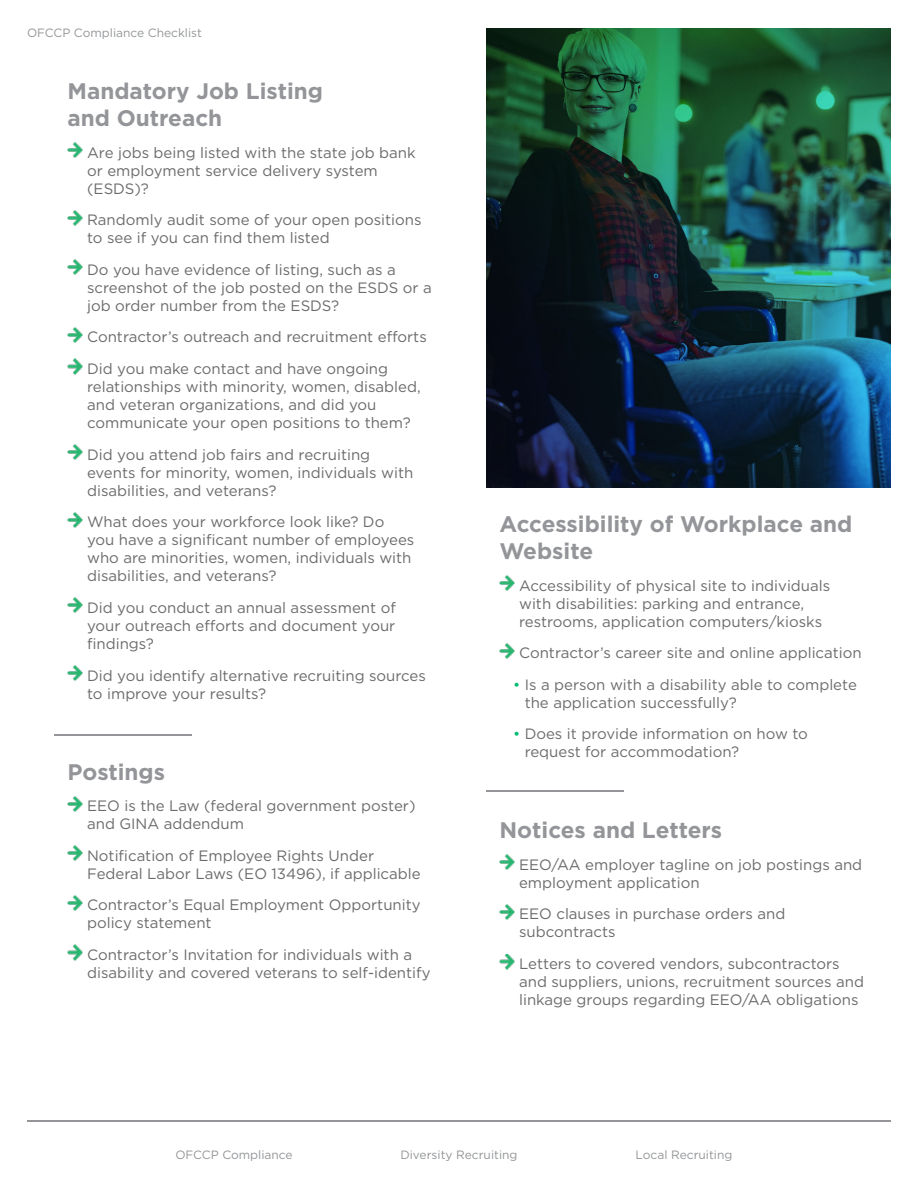
<style>
.page{position:relative;width:918px;height:1188px;background:#fff}
.page>*{position:absolute;margin:0;border:0;box-sizing:border-box;transform-origin:0 0}
.t1{font:700 22.5px/27px "Gotham";color:#939598}
.t2{font:15px/18px "Gotham";color:#6c6b6c}
.t3{font:15px/18px "Gotham";color:#6d6c6c}
.t4{font:12px "Gotham";color:#939598}
.t5{font:12px "Gotham";color:#939698}
.s1{color:#00bc70}
</style>
<div class="page">
<img style="left:486px;top:28px;width:405px;height:459px">
<img style="left:68px;top:142px;width:15px;height:16px">
<img style="left:68px;top:210px;width:15px;height:15px">
<img style="left:68px;top:260px;width:15px;height:15px">
<img style="left:68px;top:327px;width:15px;height:15px">
<img style="left:68px;top:359px;width:15px;height:15px">
<img style="left:68px;top:445px;width:15px;height:15px">
<img style="left:68px;top:512px;width:15px;height:15px">
<img style="left:68px;top:598px;width:15px;height:15px">
<img style="left:68px;top:665px;width:15px;height:16px">
<img style="left:68px;top:796px;width:15px;height:15px">
<img style="left:68px;top:846px;width:15px;height:15px">
<img style="left:68px;top:895px;width:15px;height:15px">
<img style="left:68px;top:945px;width:15px;height:15px">
<img style="left:500px;top:576px;width:15px;height:15px">
<img style="left:500px;top:643px;width:15px;height:15px">
<img style="left:500px;top:855px;width:15px;height:15px">
<img style="left:500px;top:904px;width:15px;height:15px">
<img style="left:500px;top:954px;width:15px;height:15px">
<hr style="left:27px;top:1121px;width:864px;height:1px;background:#939598">
<hr style="left:55px;top:735px;width:137px;height:1px;background:#939598">
<hr style="left:486px;top:790px;width:137px;height:1px;background:#939598">
<p class="t5" style="left:27px;top:25px;width:176px">OFCCP Compliance Checklist</p>
<p class="t1" style="left:68px;top:77px;width:257px">Mandatory Job Listing and Outreach</p>
<p class="t2" style="left:87px;top:143px;width:330px">Are jobs being listed with the state job bank or employment service delivery system (ESDS)?</p>
<p class="t2" style="left:87px;top:211px;width:336px">Randomly audit some of your open positions to see if you can find them listed</p>
<p class="t2" style="left:87px;top:260px;width:346px">Do you have evidence of listing, such as a screenshot of the job posted on the ESDS or a job order number from the ESDS?</p>
<p class="t2" style="left:87px;top:328px;width:341px">Contractor’s outreach and recruitment efforts</p>
<p class="t2" style="left:87px;top:359px;width:335px">Did you make contact and have ongoing relationships with minority, women, disabled, and veteran organizations, and did you communicate your open positions to them?</p>
<p class="t2" style="left:87px;top:445px;width:328px">Did you attend job fairs and recruiting events for minority, women, individuals with disabilities, and veterans?</p>
<p class="t2" style="left:87px;top:513px;width:329px">What does your workforce look like? Do you have a significant number of employees who are minorities, women, individuals with disabilities, and veterans?</p>
<p class="t2" style="left:87px;top:598px;width:310px;text-align:justify">Did you conduct an annual assessment of your outreach efforts and document your findings?</p>
<p class="t2" style="left:87px;top:666px;width:340px">Did you identify alternative recruiting sources to improve your results?</p>
<p class="t1" style="left:68px;top:758px;width:99px">Postings</p>
<p class="t2" style="left:87px;top:797px;width:330px">EEO is the Law (federal government poster) and GINA addendum</p>
<p class="t2" style="left:87px;top:846px;width:335px">Notification of Employee Rights Under<br>Federal Labor Laws (EO 13496), if applicable</p>
<p class="t2" style="left:87px;top:896px;width:335px">Contractor’s Equal Employment Opportunity policy statement</p>
<p class="t2" style="left:87px;top:945px;width:345px">Contractor’s Invitation for individuals with a disability and covered veterans to self-identify</p>
<p class="t1" style="left:500px;top:510px;width:354px">Accessibility of Workplace and<br>Website</p>
<p class="t2" style="left:519px;top:576px;width:313px">Accessibility of physical site to individuals with disabilities: parking and entrance, restrooms, application computers/kiosks</p>
<p class="t2" style="left:519px;top:644px;width:344px">Contractor’s career site and online application</p>
<p class="t3" style="left:525px;top:675px;width:334px;text-indent:-12px"><span class="s1">•</span> Is a person with a disability able to complete the application successfully?</p>
<p class="t3" style="left:525px;top:725px;width:285px;text-indent:-12px"><span class="s1">•</span> Does it provide information on how to request for accommodation?</p>
<p class="t1" style="left:500px;top:817px;width:224px">Notices and Letters</p>
<p class="t2" style="left:519px;top:855px;width:345px">EEO/AA employer tagline on job postings and employment application</p>
<p class="t2" style="left:519px;top:905px;width:268px">EEO clauses in purchase orders and subcontracts</p>
<p class="t2" style="left:519px;top:954px;width:346px">Letters to covered vendors, subcontractors and suppliers, unions, recruitment sources and linkage groups regarding EEO/AA obligations</p>
<p class="t4" style="left:175px;top:1147px;width:119px">OFCCP Compliance</p>
<p class="t4" style="left:400px;top:1147px;width:119px">Diversity Recruiting</p>
<p class="t4" style="left:636px;top:1147px;width:98px">Local Recruiting</p>
</div>
